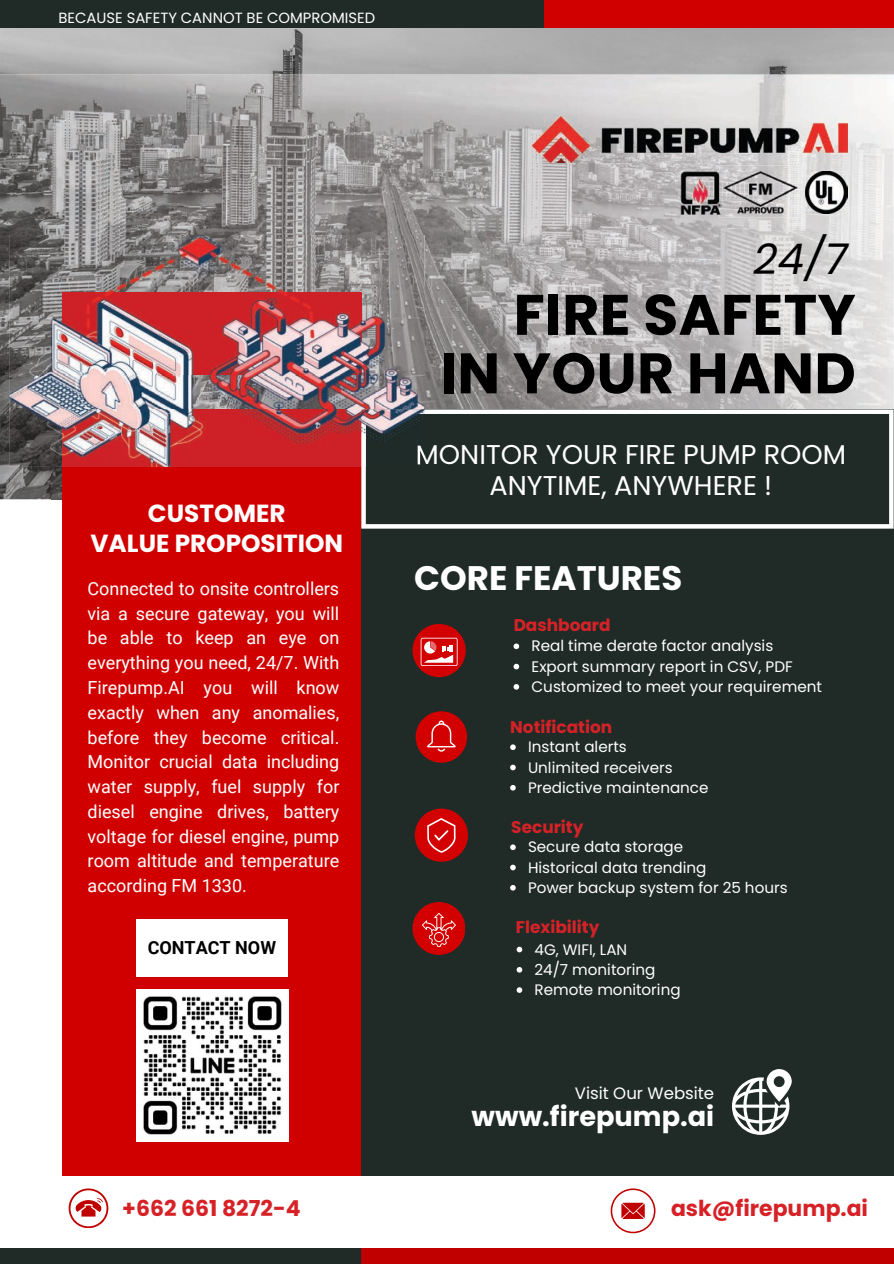
<style>
.page{position:relative;width:894px;height:1264px;background:#fff}
.page>*{position:absolute;margin:0;border:0;box-sizing:border-box;transform-origin:0 0}
.t1{font:700 57px/58.5px "Poppins";letter-spacing:.005em;color:#000;text-align:right}
.t2{font:italic 42.3px "Poppins";color:#000}
.t3{font:700 33.9px "Poppins";color:#fff}
.t4{font:27.15px/30.5px "Poppins";color:#fff;text-align:center}
.t5{font:700 27.15px "Poppins";color:#fff}
.t6{font:700 24.75px/30.3px "Poppins";color:#fff;text-align:center}
.t7{font:700 21.9px "Poppins";color:#d62227}
.t8{font:18px/24.8px "Roboto";color:#fff;text-align:justify}
.t9{font:700 18px "Roboto";color:#000}
.t10{font:700 16.95px "Poppins";color:#d62227}
.t11{font:16.5px "Poppins";color:#fff}
.t12{font:15.15px/20.2px "Poppins";color:#fff}
.t13{font:14.7px "Poppins";color:#fff}
</style>
<div class="page">
<img style="left:0;top:0;width:893px;height:75px">
<img style="left:0;top:499px;width:63px;height:8px">
<img style="left:0;top:75px;width:473px;height:211px">
<img style="left:473px;top:75px;width:420px;height:334px">
<img style="left:0;top:286px;width:52px;height:213px">
<img style="left:424px;top:286px;width:49px;height:123px">
<img style="left:52px;top:467px;width:11px;height:32px">
<div style="left:361px;top:409px;width:532px;height:767px;background:#202b28"></div>
<div style="left:63px;top:409px;width:298px;height:767px;background:#d00000"></div>
<div style="left:136px;top:918px;width:152px;height:58px;background:#fff"></div>
<div style="left:361px;top:1248px;width:532px;height:15px;background:#c00000"></div>
<div style="left:0;top:0;width:543px;height:27px;background:#202b28"></div>
<div style="left:544px;top:0;width:349px;height:27px;background:#d00000"></div>
<div style="left:0;top:1248px;width:361px;height:15px;background:#202b28"></div>
<svg style="left:732px;top:1069px;width:59px;height:65px"></svg>
<svg style="left:361px;top:409px;width:532px;height:119px"></svg>
<img style="left:532px;top:117px;width:315px;height:46px">
<img style="left:678px;top:171px;width:41px;height:44px">
<img style="left:805px;top:171px;width:42px;height:42px">
<img style="left:719px;top:165px;width:82px;height:52px">
<img style="left:9px;top:235px;width:415px;height:232px">
<img style="left:63px;top:409px;width:298px;height:58px">
<img style="left:63px;top:293px;width:298px;height:81px">
<img style="left:361px;top:409px;width:63px;height:58px">
<img style="left:417px;top:445px;width:7px;height:19px">
<div style="left:412px;top:624px;width:53px;height:53px;background:#d20000;border-radius:27px"></div>
<svg style="left:420px;top:637px;width:37px;height:28px"></svg>
<div style="left:415px;top:711px;width:52px;height:51px;background:#d20000;border-radius:26px"></div>
<svg style="left:427px;top:720px;width:28px;height:31px"></svg>
<div style="left:414px;top:808px;width:54px;height:53px;background:#d20000;border-radius:27px"></div>
<svg style="left:427px;top:818px;width:28px;height:34px"></svg>
<div style="left:412px;top:902px;width:53px;height:52px;background:#d20000;border-radius:26px"></div>
<svg style="left:422px;top:913px;width:33px;height:33px"></svg>
<svg style="left:69px;top:1188px;width:39px;height:39px"></svg>
<svg style="left:610px;top:1188px;width:45px;height:45px"></svg>
<img style="left:136px;top:989px;width:152px;height:152px">
<svg style="left:513px;top:643px;width:6px;height:6px"></svg>
<svg style="left:513px;top:663px;width:6px;height:6px"></svg>
<svg style="left:513px;top:684px;width:6px;height:5px"></svg>
<svg style="left:510px;top:744px;width:5px;height:6px"></svg>
<svg style="left:510px;top:764px;width:5px;height:6px"></svg>
<svg style="left:510px;top:785px;width:5px;height:5px"></svg>
<svg style="left:510px;top:844px;width:5px;height:6px"></svg>
<svg style="left:510px;top:864px;width:5px;height:6px"></svg>
<svg style="left:510px;top:885px;width:5px;height:5px"></svg>
<svg style="left:516px;top:946px;width:6px;height:6px"></svg>
<svg style="left:516px;top:967px;width:6px;height:5px"></svg>
<svg style="left:516px;top:987px;width:6px;height:5px"></svg>
<p class="t13" style="left:58px;top:7px;width:318px">BECAUSE SAFETY CANNOT BE COMPROMISED</p>
<h3 class="t6" style="left:91px;top:498px;width:254px">CUSTOMER<br>VALUE PROPOSITION</h3>
<p class="t8" style="left:88px;top:576px;width:253px">Connected to onsite controllers via a secure gateway, you will be able to keep an eye on everything you need, 24/7. With Firepump.AI you will know exactly when any anomalies, before they become critical.<br>Monitor crucial data including water supply, fuel supply for diesel engine drives, battery voltage for diesel engine, pump room altitude and temperature according FM 1330.</p>
<p class="t9" style="left:148px;top:937px;width:130px">CONTACT NOW</p>
<h2 class="t2" style="left:753px;top:229px;width:96px">24/7</h2>
<h1 class="t1" style="left:440px;top:285px;width:417px">FIRE SAFETY<br>IN YOUR HAND</h1>
<h3 class="t4" style="left:415px;top:439px;width:432px">MONITOR YOUR FIRE PUMP ROOM<br>ANYTIME, ANYWHERE !</h3>
<h3 class="t3" style="left:414px;top:554px;width:269px">CORE FEATURES</h3>
<p class="t10" style="left:513px;top:613px;width:98px">Dashboard</p>
<p class="t12" style="left:531px;top:636px;width:292px">Real time derate factor analysis<br>Export summary report in CSV, PDF<br>Customized to meet your requirement</p>
<p class="t10" style="left:510px;top:715px;width:104px">Notification</p>
<p class="t12" style="left:528px;top:737px;width:182px">Instant alerts<br>Unlimited receivers<br>Predictive maintenance</p>
<p class="t10" style="left:511px;top:815px;width:74px">Security</p>
<p class="t12" style="left:528px;top:836px;width:261px">Secure data storage<br>Historical data trending<br>Power backup system for 25 hours</p>
<p class="t10" style="left:515px;top:915px;width:85px">Flexibility</p>
<p class="t12" style="left:534px;top:939px;width:147px">4G, WIFI, LAN<br>24/7 monitoring<br>Remote monitoring</p>
<p class="t11" style="left:574px;top:1081px;width:141px">Visit Our Website</p>
<h3 class="t5" style="left:471px;top:1097px;width:244px">www.firepump.ai</h3>
<p class="t7" style="left:122px;top:1192px;width:180px">+662 661 8272-4</p>
<p class="t7" style="left:670px;top:1193px;width:198px">ask@firepump.ai</p>
</div>
